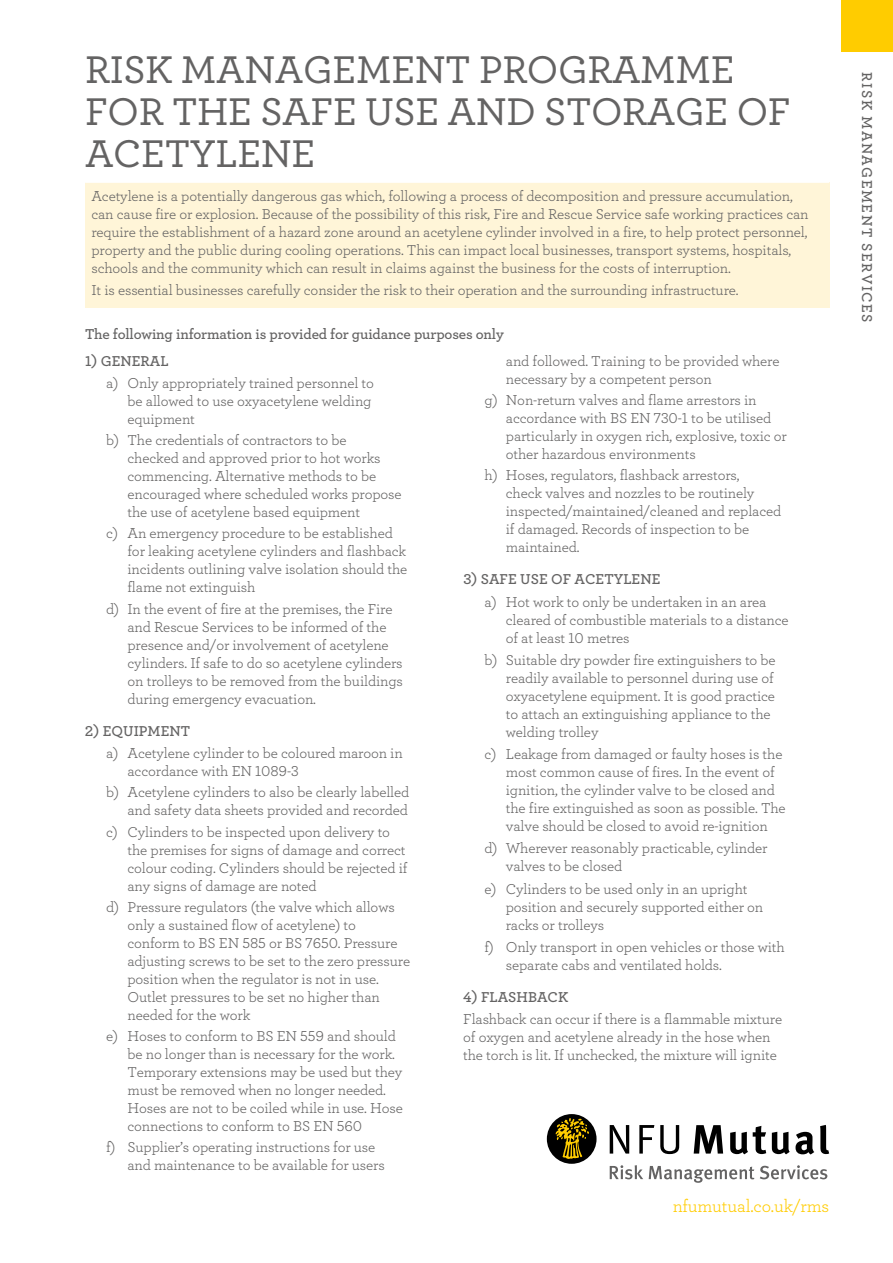
<style>
.page{position:relative;width:893px;height:1263px;background:#fff}
.page>*{position:absolute;margin:0;border:0;box-sizing:border-box;transform-origin:0 0}
.t1{font:500 40.5px/42px "Archer";letter-spacing:-.01em;color:#646363}
.t2{font:18px "Archer";letter-spacing:-.01em;color:#fc0}
.t3{font:15px/18px "Archer";letter-spacing:-.01em;color:#646363}
.t4{font:600 15px "Archer";color:#646363}
.t5{font:600 15px "Archer";letter-spacing:.1em;color:#646363}
</style>
<div class="page">
<div style="left:842px;top:0;width:51px;height:51px;background:#fc0"></div>
<div style="left:85px;top:182px;width:744px;height:126px;background:#fff5d8"></div>
<hr style="left:85px;top:182px;width:744px;height:1px;background:#fff">
<div style="left:547px;top:1114px;width:50px;height:50px;background:#000;border-radius:50%"></div>
<svg style="left:610px;top:1125px;width:19px;height:28px"></svg>
<svg style="left:639px;top:1125px;width:15px;height:28px"></svg>
<svg style="left:660px;top:1125px;width:19px;height:29px"></svg>
<svg style="left:694px;top:1125px;width:29px;height:28px"></svg>
<svg style="left:730px;top:1126px;width:36px;height:28px"></svg>
<svg style="left:772px;top:1132px;width:42px;height:22px"></svg>
<svg style="left:820px;top:1125px;width:9px;height:29px"></svg>
<svg style="left:555px;top:1117px;width:34px;height:42px"></svg>
<svg style="left:610px;top:1165px;width:33px;height:14px"></svg>
<svg style="left:649px;top:1166px;width:105px;height:17px"></svg>
<svg style="left:760px;top:1165px;width:67px;height:14px"></svg>
<h1 class="t1" style="left:85px;top:47px;width:651px">RISK MANAGEMENT PROGRAMME</h1>
<h1 class="t1" style="left:85px;top:89px;width:707px">FOR THE SAFE USE AND STORAGE OF<br>ACETYLENE</h1>
<p class="t3" style="left:91px;top:186px;width:719px">Acetylene is a potentially dangerous gas which, following a process of decomposition and pressure accumulation, can cause fire or explosion. Because of the possibility of this risk, Fire and Rescue Service safe working practices can require the establishment of a hazard zone around an acetylene cylinder involved in a fire, to help protect personnel, property and the public during cooling operations. This can impact local businesses, transport systems, hospitals, schools and the community which can result in claims against the business for the costs of interruption.</p>
<p class="t3" style="left:91px;top:280px;width:649px">It is essential businesses carefully consider the risk to their operation and the surrounding infrastructure.</p>
<p class="t4" style="left:85px;top:323px;width:420px">The following information is provided for guidance purposes only</p>
<p class="t4" style="left:85px;top:349px;width:85px">1) GENERAL</p>
<p class="t3" style="left:128px;top:373px;width:248px;text-indent:-21px">a) Only appropriately trained personnel to be allowed to use oxyacetylene welding equipment</p>
<p class="t3" style="left:128px;top:430px;width:276px;text-indent:-21px">b) The credentials of contractors to be checked and approved prior to hot works commencing. Alternative methods to be encouraged where scheduled works propose the use of acetylene based equipment</p>
<p class="t3" style="left:128px;top:524px;width:281px;text-indent:-21px">c) An emergency procedure to be established for leaking acetylene cylinders and flashback incidents outlining valve isolation should the flame not extinguish</p>
<p class="t3" style="left:128px;top:599px;width:277px;text-indent:-21px">d) In the event of fire at the premises, the Fire and Rescue Services to be informed of the presence and/or involvement of acetylene cylinders. If safe to do so acetylene cylinders on trolleys to be removed from the buildings during emergency evacuation.</p>
<p class="t4" style="left:85px;top:720px;width:107px">2) EQUIPMENT</p>
<p class="t3" style="left:127px;top:743px;width:277px;text-indent:-21px">a) Acetylene cylinder to be coloured maroon in accordance with EN 1089-3</p>
<p class="t3" style="left:106px;top:783px;width:305px;text-align:right">b) Acetylene cylinders to also be clearly labelled and safety data sheets provided and recorded</p>
<p class="t3" style="left:127px;top:822px;width:282px;text-indent:-21px">c) Cylinders to be inspected upon delivery to the premises for signs of damage and correct colour coding. Cylinders should be rejected if any signs of damage are noted</p>
<p class="t3" style="left:127px;top:897px;width:284px;text-indent:-21px">d) Pressure regulators (the valve which allows only a sustained flow of acetylene) to conform to BS EN 585 or BS 7650. Pressure adjusting screws to be set to the zero pressure position when the regulator is not in use.<br>Outlet pressures to be set no higher than needed for the work</p>
<p class="t3" style="left:127px;top:1026px;width:277px;text-indent:-21px">e) Hoses to conform to BS EN 559 and should be no longer than is necessary for the work.<br>Temporary extensions may be used but they must be removed when no longer needed.<br>Hoses are not to be coiled while in use. Hose connections to conform to BS EN 560</p>
<p class="t3" style="left:127px;top:1137px;width:259px;text-indent:-21px">f) Supplier’s operating instructions for use and maintenance to be available for users</p>
<p class="t3" style="left:506px;top:351px;width:275px">and followed. Training to be provided where necessary by a competent person</p>
<p class="t3" style="left:506px;top:390px;width:282px;text-indent:-21px">g) Non-return valves and flame arrestors in accordance with BS EN 730-1 to be utilised particularly in oxygen rich, explosive, toxic or other hazardous environments</p>
<p class="t3" style="left:506px;top:465px;width:277px;text-indent:-21px">h) Hoses, regulators, flashback arrestors,<br>check valves and nozzles to be routinely inspected/maintained/cleaned and replaced if damaged. Records of inspection to be maintained.</p>
<p class="t4" style="left:463px;top:568px;width:199px">3) SAFE USE OF ACETYLENE</p>
<p class="t3" style="left:506px;top:592px;width:284px;text-indent:-21px">a) Hot work to only be undertaken in an area cleared of combustible materials to a distance of at least 10 metres</p>
<p class="t3" style="left:506px;top:650px;width:271px;text-indent:-21px">b) Suitable dry powder fire extinguishers to be readily available to personnel during use of oxyacetylene equipment. It is good practice to attach an extinguishing appliance to the welding trolley</p>
<p class="t3" style="left:506px;top:744px;width:281px;text-indent:-21px">c) Leakage from damaged or faulty hoses is the most common cause of fires. In the event of ignition, the cylinder valve to be closed and the fire extinguished as soon as possible. The valve should be closed to avoid re-ignition</p>
<p class="t3" style="left:506px;top:839px;width:263px;text-indent:-21px">d) Wherever reasonably practicable, cylinder valves to be closed</p>
<p class="t3" style="left:506px;top:879px;width:259px;text-indent:-21px">e) Cylinders to be used only in an upright position and securely supported either on racks or trolleys</p>
<p class="t3" style="left:506px;top:937px;width:281px;text-indent:-21px">f) Only transport in open vehicles or those with separate cabs and ventilated holds.</p>
<p class="t4" style="left:463px;top:986px;width:107px">4) FLASHBACK</p>
<p class="t3" style="left:463px;top:1010px;width:320px">Flashback can occur if there is a flammable mixture of oxygen and acetylene already in the hose when the torch is lit. If unchecked, the mixture will ignite</p>
<p class="t2" style="left:673px;top:1193px;width:158px">nfumutual.co.uk/rms</p>
<p class="t5" style="left:878px;top:72px;width:252px;rotate:90deg">RISK MANAGEMENT SERVICES</p>
</div>
